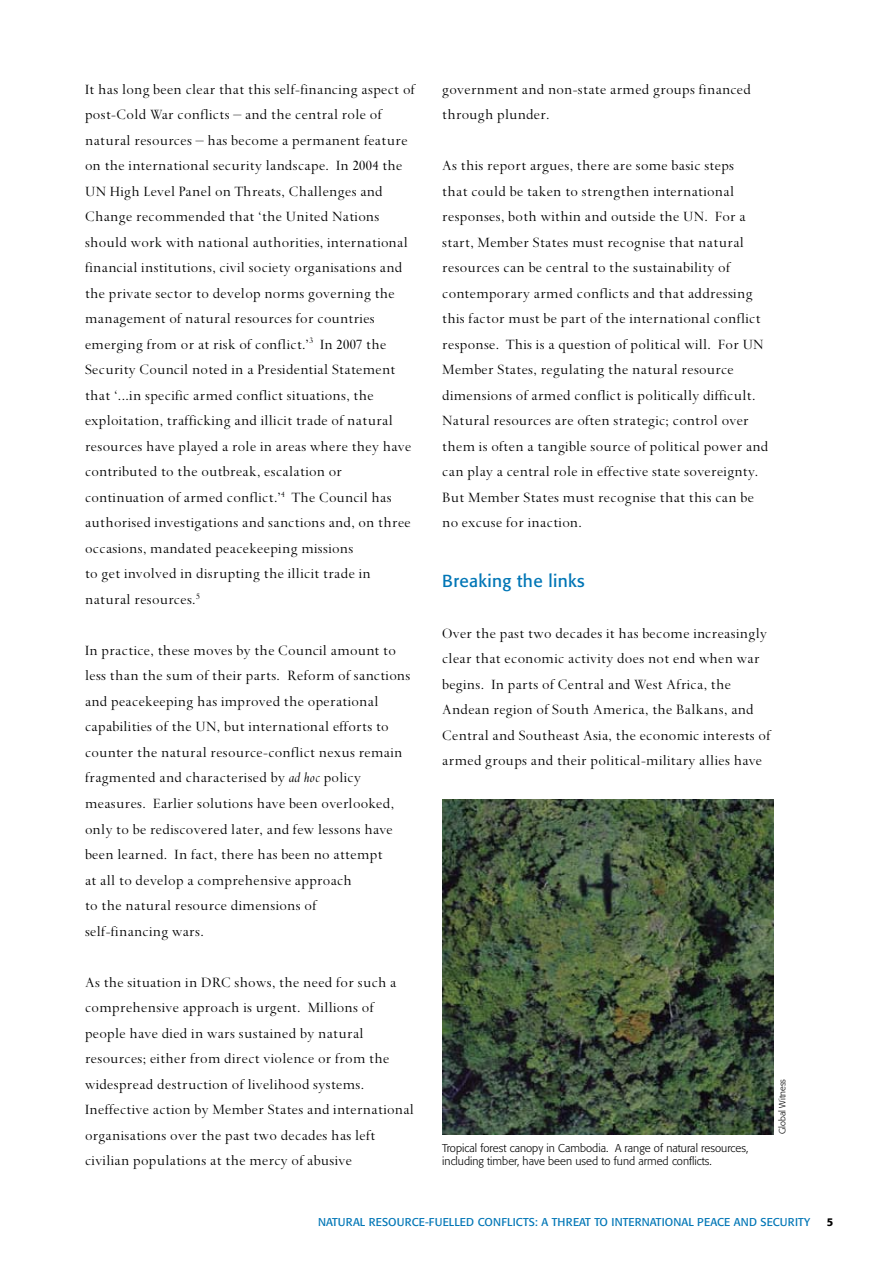
<style>
.page{position:relative;width:893px;height:1263px;background:#fff}
.page>*{position:absolute;margin:0;border:0;box-sizing:border-box;transform-origin:0 0}
.t1{font:17.25px "Formata BQ";color:#0076b6}
.t2{font:15.75px/25.5px "Spectrum";letter-spacing:.02em;color:#000}
.t3{font:300 11.25px/13.5px "Formata BQ";color:#000}
.t4{font:11.25px "Formata BQ";letter-spacing:.01em;color:#0076b6}
.t5{font:500 11.25px "Formata BQ";color:#000}
.t6{font:300 9px "Formata BQ";color:#000}
.s1{font-style:italic}
</style>
<div class="page">
<img style="left:442px;top:799px;width:331px;height:335px">
<p class="t2" style="left:85px;top:76px;width:331px">It has long been clear that this self-financing aspect of post-Cold War conflicts – and the central role of natural resources – has become a permanent feature on the international security landscape. In 2004 the UN High Level Panel on Threats, Challenges and Change recommended that ‘the United Nations should work with national authorities, international financial institutions, civil society organisations and the private sector to develop norms governing the management of natural resources for countries emerging from or at risk of conflict.’<sup>3</sup> In 2007 the Security Council noted in a Presidential Statement that ‘...in specific armed conflict situations, the exploitation, trafficking and illicit trade of natural resources have played a role in areas where they have contributed to the outbreak, escalation or continuation of armed conflict.’<sup>4</sup> The Council has authorised investigations and sanctions and, on three occasions, mandated peacekeeping missions<br>to get involved in disrupting the illicit trade in natural resources.<sup>5</sup></p>
<p class="t2" style="left:85px;top:638px;width:327px">In practice, these moves by the Council amount to less than the sum of their parts. Reform of sanctions and peacekeeping has improved the operational capabilities of the UN, but international efforts to counter the natural resource-conflict nexus remain fragmented and characterised by <span class="s1">ad hoc</span> policy measures. Earlier solutions have been overlooked, only to be rediscovered later, and few lessons have been learned. In fact, there has been no attempt<br>at all to develop a comprehensive approach<br>to the natural resource dimensions of<br>self-financing wars.</p>
<p class="t2" style="left:85px;top:969px;width:331px">As the situation in DRC shows, the need for such a comprehensive approach is urgent. Millions of people have died in wars sustained by natural resources; either from direct violence or from the widespread destruction of livelihood systems.<br>Ineffective action by Member States and international organisations over the past two decades has left civilian populations at the mercy of abusive</p>
<p class="t2" style="left:442px;top:76px;width:310px">government and non-state armed groups financed through plunder.</p>
<p class="t2" style="left:442px;top:153px;width:328px">As this report argues, there are some basic steps<br>that could be taken to strengthen international responses, both within and outside the UN. For a start, Member States must recognise that natural resources can be central to the sustainability of contemporary armed conflicts and that addressing this factor must be part of the international conflict response. This is a question of political will. For UN Member States, regulating the natural resource dimensions of armed conflict is politically difficult.<br>Natural resources are often strategic; control over them is often a tangible source of political power and can play a central role in effective state sovereignty.<br>But Member States must recognise that this can be no excuse for inaction.</p>
<p class="t1" style="left:442px;top:570px;width:144px">BREAKING THE LINKS</p>
<p class="t2" style="left:442px;top:621px;width:330px">Over the past two decades it has become increasingly clear that economic activity does not end when war begins. In parts of Central and West Africa, the Andean region of South America, the Balkans, and Central and Southeast Asia, the economic interests of armed groups and their political-military allies have</p>
<p class="t3" style="left:442px;top:1141px;width:308px">Tropical forest canopy in Cambodia. A range of natural resources, including timber, have been used to fund armed conflicts.</p>
<p class="t6" style="left:777px;top:1134px;width:57px;rotate:-90deg">Global Witness</p>
<p class="t4" style="left:318px;top:1215px;width:494px">NATURAL RESOURCE-FUELLED CONFLICTS: A THREAT TO INTERNATIONAL PEACE AND SECURITY</p>
<p class="t5" style="left:827px;top:1215px;width:8px">5</p>
</div>
